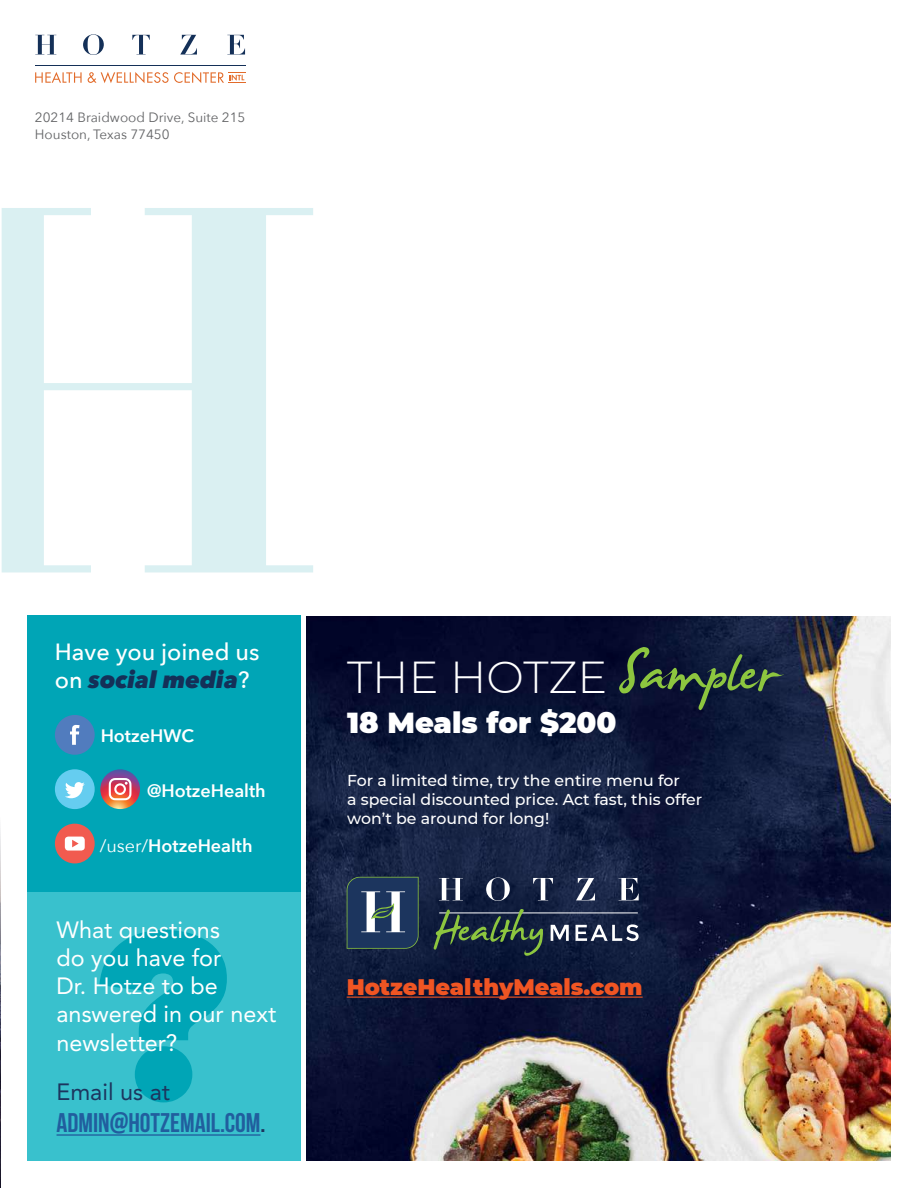
<style>
.page{position:relative;width:918px;height:1188px;background:#fff}
.page>*{position:absolute;margin:0;border:0;box-sizing:border-box;transform-origin:0 0}
.t1{font:800 231.9px "Avenir Next";color:#00a5b6}
.t2{font:300 44.7px "Montserrat";color:#fff}
.t3{font:900 28.95px "Montserrat";color:#fff}
.t4{font:700 27px "Bebas Neue";color:#215e9e}
.t5{font:23.4px/28px "Avenir";color:#fff}
.t6{font:500 23.4px/28px "Avenir Next";color:#fff}
.t7{font:23.4px "Avenir";color:#1c355e}
.t8{font:900 22.5px "Montserrat";color:#f05523}
.t9{font:600 18px "Avenir Next";color:#fff}
.t10{font:500 15.75px/18.9px "Montserrat";color:#fff}
.t11{font:13.5px/16.5px "Avenir Next";color:#636466}
.s1{font-weight:800;font-style:italic;color:#143058}
.s2{font-weight:400}
.s3{color:#1c355e}
.s4{font-family:"James Fajardo";font-weight:400;font-size:89.4px;color:#8dc63f}
</style>
<div class="page">
<div style="left:27px;top:616px;width:273px;height:278px;background:#00a5b6"></div>
<div style="left:27px;top:892px;width:273px;height:269px;background:#39c1cd"></div>
<svg style="left:2px;top:208px;width:311px;height:364px"></svg>
<svg style="left:35px;top:35px;width:21px;height:20px"></svg>
<svg style="left:83px;top:34px;width:21px;height:21px"></svg>
<svg style="left:132px;top:35px;width:18px;height:20px"></svg>
<svg style="left:180px;top:35px;width:17px;height:20px"></svg>
<svg style="left:227px;top:35px;width:18px;height:20px"></svg>
<hr style="left:35px;top:66px;width:210px;height:1px;background:#143058">
<svg style="left:35px;top:72px;width:47px;height:11px"></svg>
<svg style="left:88px;top:72px;width:157px;height:11px"></svg>
<img style="left:307px;top:617px;width:584px;height:544px">
<svg style="left:439px;top:878px;width:24px;height:22px"></svg>
<svg style="left:486px;top:877px;width:24px;height:24px"></svg>
<svg style="left:533px;top:878px;width:20px;height:22px"></svg>
<svg style="left:576px;top:878px;width:19px;height:22px"></svg>
<svg style="left:619px;top:878px;width:20px;height:22px"></svg>
<hr style="left:439px;top:913px;width:199px;height:1px;background:#fff">
<svg style="left:551px;top:925px;width:18px;height:16px"></svg>
<svg style="left:576px;top:924px;width:63px;height:17px"></svg>
<svg style="left:433px;top:909px;width:110px;height:47px;background:#2a3e3f"></svg>
<svg style="left:347px;top:877px;width:72px;height:72px;background:#3f5671"></svg>
<hr style="left:347px;top:997px;width:296px;height:1px;background:#f05523">
<div style="left:55px;top:715px;width:40px;height:40px;background:#517cbe;border-radius:50%"></div>
<svg style="left:70px;top:725px;width:10px;height:20px"></svg>
<div style="left:55px;top:824px;width:40px;height:39px;background:#f15b4f;border-radius:50%"></div>
<svg style="left:65px;top:837px;width:20px;height:14px"></svg>
<div style="left:55px;top:769px;width:40px;height:40px;background:#65cdf0;border-radius:50%"></div>
<svg style="left:65px;top:782px;width:20px;height:16px"></svg>
<svg style="left:100px;top:769px;width:40px;height:40px"></svg>
<svg style="left:108px;top:779px;width:25px;height:30px"></svg>
<hr style="left:57px;top:1134px;width:204px;height:2px;background:#215e9e">
<img style="left:0;top:828px;width:1px;height:360px">
<p class="t11" style="left:35px;top:109px;width:212px">20214 Braidwood Drive, Suite 215<br>Houston, Texas 77450</p>
<h3 class="t6" style="left:55px;top:637px;width:206px">Have you joined us on <span class="s1">social media</span>?</h3>
<p class="t9" style="left:101px;top:720px;width:95px">HotzeHWC</p>
<p class="t9" style="left:147px;top:776px;width:120px">@HotzeHealth</p>
<p class="t9" style="left:100px;top:830px;width:154px"><span class="s2">/user/</span>HotzeHealth</p>
<h3 class="t5" style="left:57px;top:916px;width:221px">What questions<br>do you have for<br>Dr. Hotze to be answered in our next newsletter?</h3>
<h3 class="t7" style="left:57px;top:1078px;width:115px">Email us at</h3>
<h3 class="t4" style="left:57px;top:1108px;width:211px">ADMIN@HOTZEMAIL.COM<span class="s3">.</span></h3>
<h1 class="t1" style="left:93px;top:874px;width:138px">?</h1>
<h2 class="t2" style="left:347px;top:647px;width:432px">THE HOTZE <span class="s4">Sampler</span></h2>
<h3 class="t3" style="left:347px;top:701px;width:271px">18 Meals for $200</h3>
<p class="t10" style="left:347px;top:770px;width:357px">For a limited time, try the entire menu for<br>a special discounted price. Act fast, this offer won’t be around for long!</p>
<h3 class="t8" style="left:347px;top:971px;width:297px">HotzeHealthyMeals.com</h3>
</div>
